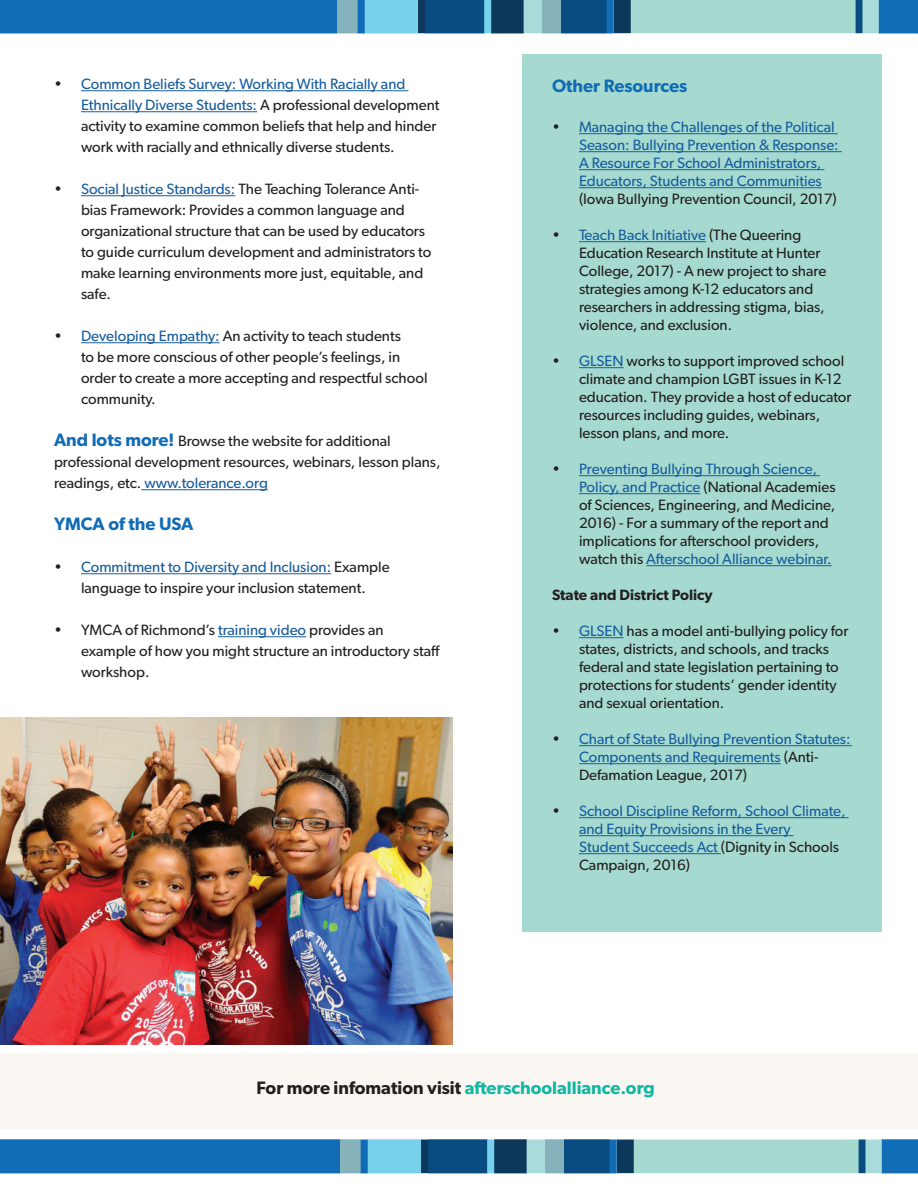
<style>
.page{position:relative;width:918px;height:1188px;background:#fff}
.page>*{position:absolute;margin:0;border:0;box-sizing:border-box;transform-origin:0 0}
.t1{font:600 18px "Gibson";color:#10b7a2}
.t2{font:600 18px "Gibson";color:#116cb6}
.t3{font:15px/18px "Gibson";color:#231f20}
.t4{font:15px/18px "Gibson";color:#175d9e}
.t5{font:600 15px "Gibson";color:#231f20}
.s1{color:#175d9e}
.s2{font-weight:600;font-size:18px;color:#116cb6}
.s3{color:#231f20}
</style>
<div class="page">
<div style="left:0;top:1053px;width:918px;height:76px;background:#faf6f2"></div>
<svg style="left:0;top:1139px;width:918px;height:35px;background:#4b91b7"></svg>
<svg style="left:0;top:0;width:918px;height:34px;background:#488fb6"></svg>
<hr style="left:81px;top:90px;width:327px;height:1px;background:#175d9e">
<hr style="left:81px;top:111px;width:176px;height:1px;background:#175d9e">
<hr style="left:81px;top:195px;width:154px;height:1px;background:#175d9e">
<hr style="left:81px;top:342px;width:139px;height:1px;background:#175d9e">
<hr style="left:141px;top:489px;width:127px;height:1px;background:#175d9e">
<hr style="left:81px;top:573px;width:250px;height:1px;background:#175d9e">
<hr style="left:218px;top:636px;width:88px;height:1px;background:#175d9e">
<div style="left:522px;top:54px;width:360px;height:878px;background:#a6dad0"></div>
<img style="left:0;top:717px;width:453px;height:328px">
<hr style="left:579px;top:133px;width:259px;height:1px;background:#175d9e">
<hr style="left:579px;top:151px;width:263px;height:1px;background:#175d9e">
<hr style="left:579px;top:169px;width:245px;height:1px;background:#175d9e">
<hr style="left:579px;top:187px;width:243px;height:1px;background:#175d9e">
<hr style="left:579px;top:241px;width:127px;height:1px;background:#175d9e">
<hr style="left:579px;top:367px;width:45px;height:1px;background:#175d9e">
<hr style="left:579px;top:475px;width:241px;height:1px;background:#175d9e">
<hr style="left:579px;top:493px;width:121px;height:1px;background:#175d9e">
<hr style="left:646px;top:565px;width:186px;height:1px;background:#175d9e">
<hr style="left:579px;top:637px;width:45px;height:1px;background:#175d9e">
<hr style="left:579px;top:745px;width:273px;height:1px;background:#175d9e">
<hr style="left:579px;top:763px;width:202px;height:1px;background:#175d9e">
<hr style="left:579px;top:817px;width:270px;height:1px;background:#175d9e">
<hr style="left:579px;top:835px;width:215px;height:1px;background:#175d9e">
<hr style="left:579px;top:853px;width:142px;height:1px;background:#175d9e">
<p class="t3" style="left:81px;top:73px;width:360px;line-height:21px;text-indent:-27px">• <span class="s1">Common Beliefs Survey: Working With Racially and Ethnically Diverse Students:</span> A professional development activity to examine common beliefs that help and hinder work with racially and ethnically diverse students.</p>
<p class="t3" style="left:81px;top:178px;width:352px;line-height:21px;text-indent:-27px">• <span class="s1">Social Justice Standards:</span> The Teaching Tolerance Anti&shy;bias Framework: Provides a common language and organizational structure that can be used by educators to guide curriculum development and administrators to make learning environments more just, equitable, and safe.</p>
<p class="t3" style="left:81px;top:325px;width:348px;line-height:21px;text-indent:-27px">• <span class="s1">Developing Empathy:</span> An activity to teach students<br>to be more conscious of other people’s feelings, in order to create a more accepting and respectful school community.</p>
<p class="t3" style="left:54px;top:430px;width:388px;line-height:21px"><span class="s2">And lots more!</span> Browse the website for additional professional development resources, webinars, lesson plans, readings, etc. <span class="s1">www.tolerance.org</span></p>
<p class="t2" style="left:54px;top:513px;width:141px">YMCA of the USA</p>
<p class="t3" style="left:54px;top:556px;width:337px;line-height:21px;text-align:center">• <span class="s1">Commitment to Diversity and Inclusion:</span> Example language to inspire your inclusion statement.</p>
<p class="t3" style="left:81px;top:619px;width:361px;line-height:21px;text-indent:-27px">• YMCA of Richmond’s <span class="s1">training video</span> provides an example of how you might structure an introductory staff workshop.</p>
<p class="t2" style="left:552px;top:75px;width:137px">Other Resources</p>
<p class="t4" style="left:579px;top:117px;width:261px;text-indent:-27px"><span class="s3">•</span> Managing the Challenges of the Political Season: Bullying Prevention &amp; Response:<br>A Resource For School Administrators, Educators, Students and Communities</p>
<p class="t3" style="left:579px;top:189px;width:259px">(Iowa Bullying Prevention Council, 2017)</p>
<p class="t3" style="left:579px;top:225px;width:249px;text-indent:-27px">• <span class="s1">Teach Back Initiative</span> (The Queering Education Research Institute at Hunter College, 2017) - A new project to share strategies among K-12 educators and researchers in addressing stigma, bias, violence, and exclusion.</p>
<p class="t3" style="left:579px;top:351px;width:274px;text-indent:-27px">• <span class="s1">GLSEN</span> works to support improved school climate and champion LGBT issues in K-12 education. They provide a host of educator resources including guides, webinars, lesson plans, and more.</p>
<p class="t3" style="left:579px;top:459px;width:258px;text-indent:-27px">• <span class="s1">Preventing Bullying Through Science, Policy, and Practice</span> (National Academies of Sciences, Engineering, and Medicine, 2016) - For a summary of the report and implications for afterschool providers, watch this <span class="s1">Afterschool Alliance webinar.</span></p>
<p class="t5" style="left:552px;top:586px;width:162px">State and District Policy</p>
<p class="t3" style="left:579px;top:621px;width:271px;text-indent:-27px">• <span class="s1">GLSEN</span> has a model anti-bullying policy for states, districts, and schools, and tracks federal and state legislation pertaining to protections for students’ gender identity and sexual orientation.</p>
<p class="t4" style="left:579px;top:729px;width:273px;text-indent:-27px"><span class="s3">•</span> Chart of State Bullying Prevention Statutes:<br>Components and Requirements <span class="s3">(Anti-<br>Defamation League, 2017)</span></p>
<p class="t4" style="left:579px;top:801px;width:268px;text-indent:-27px"><span class="s3">•</span> School Discipline Reform, School Climate, and Equity Provisions in the Every<br>Student Succeeds Act <span class="s3">(Dignity in Schools Campaign, 2016)</span></p>
<p class="t1" style="left:256px;top:1077px;width:400px"><span class="s3">For more infomation visit</span> afterschoolalliance.org</p>
</div>
